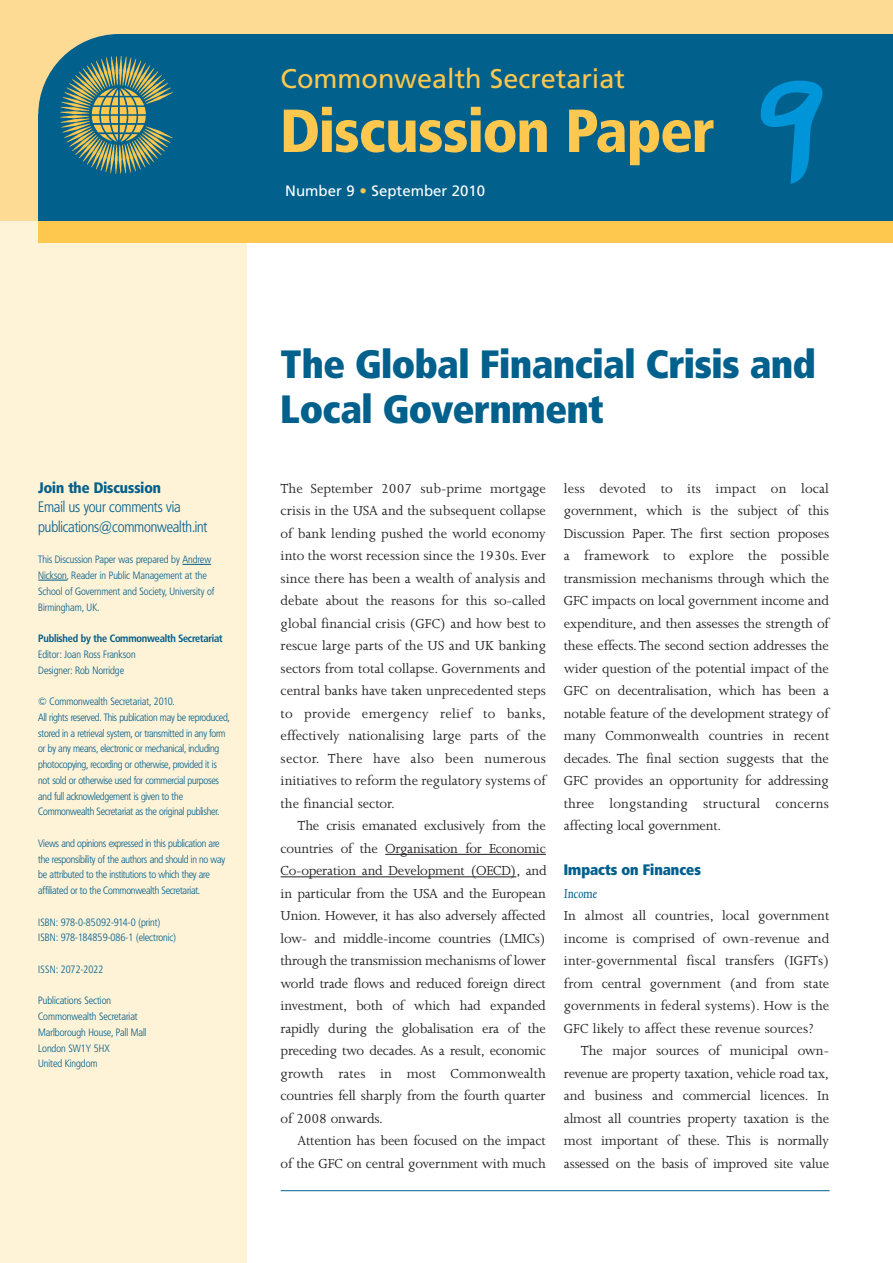
<style>
.page{position:relative;width:893px;height:1263px;background:#fff}
.page>*{position:absolute;margin:0;border:0;box-sizing:border-box;transform-origin:0 0}
.t1{font:italic 154.5px "Brodys Hand";color:#0095d9}
.t2{font:900 60px "Frutiger Condensed BQ";color:#fec74d}
.t3{font:800 39px/45px "Frutiger Condensed BQ";color:#01608c}
.t4{font:27px "Frutiger";color:#fec74d}
.t5{font:15px/22.5px "Joanna";letter-spacing:-.01em;color:#231f20;text-align:justify}
.t6{font:300 15px/19.5px "Frutiger Condensed BQ";letter-spacing:-.01em;color:#01608c}
.t7{font:15px "Frutiger";color:#fff}
.t8{font:800 15px "Frutiger Condensed BQ";color:#01608c}
.t9{font:900 15px "Frutiger Condensed BQ";color:#01608c}
.t10{font:italic 15px "Joanna";color:#01608c}
.t11{font:300 10.5px/15.8px "Frutiger Condensed BQ";letter-spacing:-.02em;color:#01608c}
.t12{font:300 10.5px/15.8px "Frutiger Condensed BQ";color:#01608c}
.t13{font:700 10.5px "Frutiger Condensed BQ";letter-spacing:-.015em;color:#01608c}
.s1{color:#fec74d}
</style>
<div class="page">
<div style="left:0;top:0;width:247px;height:1263px;background:#fef2d7"></div>
<div style="left:0;top:0;width:893px;height:221px;background:#fedb94"></div>
<svg style="left:385px;top:854px;width:15px;height:1px"></svg>
<hr style="left:400px;top:854px;width:35px;height:1px;background:#231f20">
<hr style="left:435px;top:854px;width:35px;height:1px;background:#231f20">
<hr style="left:469px;top:854px;width:77px;height:1px;background:#231f20">
<hr style="left:281px;top:876px;width:52px;height:1px;background:#231f20">
<hr style="left:333px;top:876px;width:71px;height:1px;background:#231f20">
<hr style="left:411px;top:876px;width:105px;height:1px;background:#231f20">
<hr style="left:281px;top:1190px;width:549px;height:1px;background:#01608c">
<svg style="left:182px;top:564px;width:29px;height:1px"></svg>
<svg style="left:38px;top:580px;width:29px;height:1px"></svg>
<div style="left:38px;top:221px;width:855px;height:21px;background:#fec74d"></div>
<div style="left:119px;top:34px;width:774px;height:106px;background:#01608c"></div>
<div style="left:38px;top:115px;width:855px;height:106px;background:#01608c"></div>
<div style="left:38px;top:34px;width:162px;height:162px;background:#01608c;border-radius:50%"></div>
<img style="left:60px;top:56px;width:113px;height:117px">
<h3 class="t4" style="left:281px;top:68px;width:346px">Commonwealth Secretariat</h3>
<h2 class="t2" style="left:281px;top:96px;width:434px">Discussion Paper</h2>
<p class="t7" style="left:285px;top:184px;width:202px">Number 9 <span class="s1">•</span> September 2010</p>
<h1 class="t1" style="left:736px;top:67px;width:105px">9</h1>
<p class="t9" style="left:38px;top:479px;width:124px">Join the Discussion</p>
<p class="t6" style="left:38px;top:497px;width:171px">Email us your comments via publications@commonwealth.int</p>
<p class="t12" style="left:38px;top:552px;width:178px">This Discussion Paper was prepared by Andrew Nickson, Reader in Public Management at the School of Government and Society, University of Birmingham, UK.</p>
<p class="t13" style="left:38px;top:632px;width:186px">Published by the Commonwealth Secretariat</p>
<p class="t12" style="left:38px;top:646px;width:99px">Editor: Joan Ross Frankson<br>Designer: Rob Norridge</p>
<p class="t11" style="left:38px;top:694px;width:193px">© Commonwealth Secretariat, 2010.<br>All rights reserved. This publication may be reproduced, stored in a retrieval system, or transmitted in any form or by any means, electronic or mechanical, including photocopying, recording or otherwise, provided it is not sold or otherwise used for commercial purposes and full acknowledgement is given to the Commonwealth Secretariat as the original publisher.</p>
<p class="t11" style="left:38px;top:835px;width:189px">Views and opinions expressed in this publication are the responsibility of the authors and should in no way be attributed to the institutions to which they are affiliated or to the Commonwealth Secretariat.</p>
<p class="t12" style="left:38px;top:914px;width:139px">ISBN: 978-0-85092-914-0 (print)<br>ISBN: 978-184859-086-1 (electronic)</p>
<p class="t12" style="left:38px;top:961px;width:67px">ISSN: 2072-2022</p>
<p class="t12" style="left:38px;top:993px;width:110px">Publications Section<br>Commonwealth Secretariat<br>Marlborough House, Pall Mall<br>London SW1Y 5HX<br>United Kingdom</p>
<h3 class="t3" style="left:281px;top:343px;width:537px">The Global Financial Crisis and<br>Local Government</h3>
<p class="t5" style="left:281px;top:478px;width:267px">The September 2007 sub-prime mortgage crisis in the USA and the subsequent collapse of bank lending pushed the world economy into the worst recession since the 1930s. Ever since there has been a wealth of analysis and debate about the reasons for this so-called global financial crisis (GFC) and how best to rescue large parts of the US and UK banking sectors from total collapse. Governments and central banks have taken unprecedented steps to provide emergency relief to banks, effectively nationalising large parts of the sector. There have also been numerous initiatives to reform the regulatory systems of the financial sector.</p>
<p class="t5" style="left:281px;top:816px;width:268px;text-indent:17px">The crisis emanated exclusively from the countries of the Organisation for Economic Co-operation and Development (OECD), and in particular from the USA and the European Union. However, it has also adversely affected low- and middle-income countries (LMICs) through the transmission mechanisms of lower world trade flows and reduced foreign direct investment, both of which had expanded rapidly during the globalisation era of the preceding two decades. As a result, economic growth rates in most Commonwealth countries fell sharply from the fourth quarter of 2008 onwards.</p>
<p class="t5" style="left:281px;top:1131px;width:267px;text-align:right">Attention has been focused on the impact<br>of the GFC on central government with much</p>
<p class="t5" style="left:564px;top:478px;width:267px">less devoted to its impact on local government, which is the subject of this Discussion Paper. The first section proposes a framework to explore the possible transmission mechanisms through which the GFC impacts on local government income and expenditure, and then assesses the strength of these effects.The second section addresses the wider question of the potential impact of the GFC on decentralisation, which has been a notable feature of the development strategy of many Commonwealth countries in recent decades. The final section suggests that the GFC provides an opportunity for addressing three longstanding structural concerns affecting local government.</p>
<p class="t8" style="left:564px;top:862px;width:138px">Impacts on Finances</p>
<p class="t10" style="left:564px;top:888px;width:35px">Income</p>
<p class="t5" style="left:564px;top:906px;width:267px">In almost all countries, local government income is comprised of own-revenue and inter-governmental fiscal transfers (IGFTs) from central government (and from state governments in federal systems). How is the GFC likely to affect these revenue sources?</p>
<p class="t5" style="left:564px;top:1041px;width:267px;text-indent:17px">The major sources of municipal own&shy;revenue are property taxation, vehicle road tax, and business and commercial licences. In almost all countries property taxation is the most important of these. This is normally assessed on the basis of improved site value</p>
</div>
